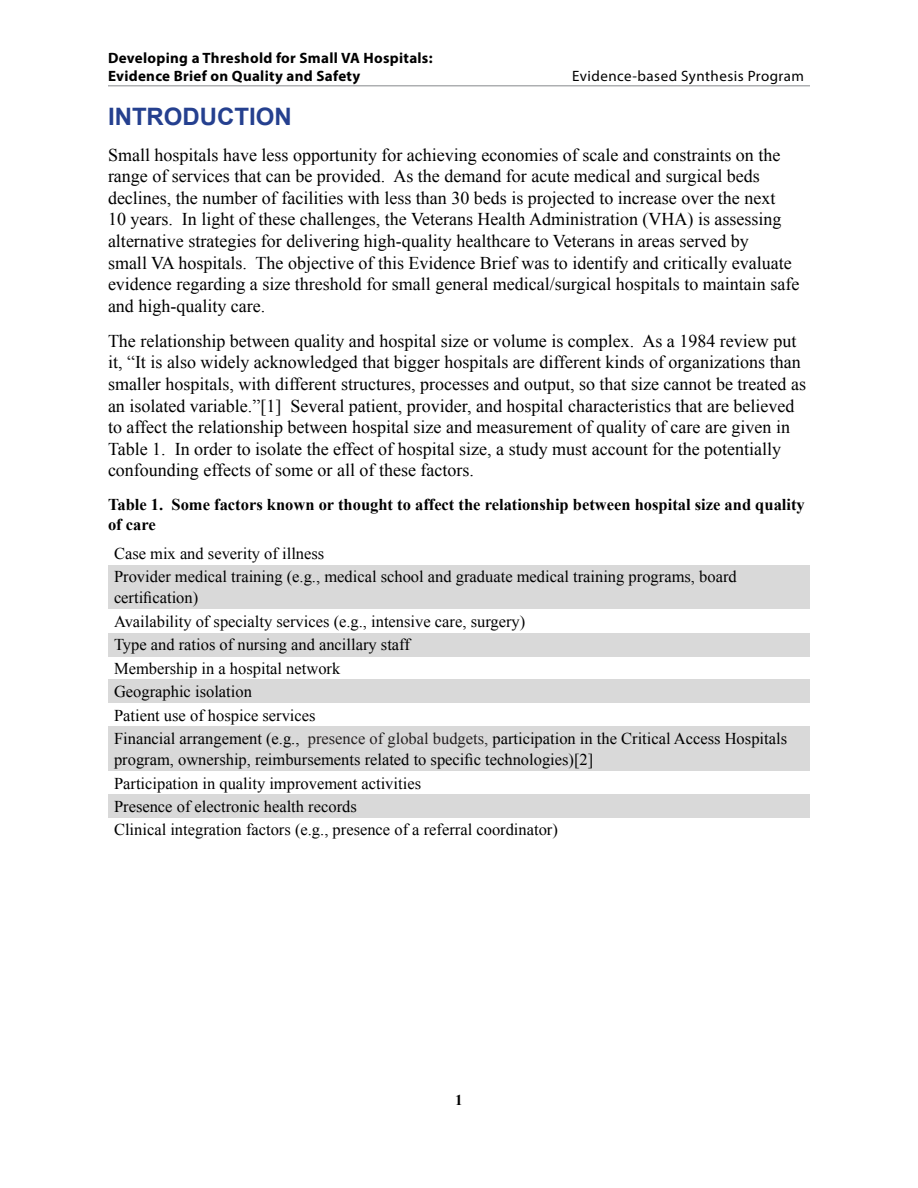
<style>
.page{position:relative;width:918px;height:1188px;background:#fff}
.page>*{position:absolute;margin:0;border:0;box-sizing:border-box;transform-origin:0 0}
.t1{font:700 24px "Arial";color:#25408f}
.t2{font:18px/21.6px "Times New Roman";color:#000}
.t3{font:16.5px/23.4px "Times New Roman";color:#000}
.t4{font:700 16.5px/19.8px "Times New Roman";color:#000}
.t5{font:700 15px/18px "Myriad Pro";letter-spacing:.02em;color:#000}
.t6{font:15px "Myriad Pro";letter-spacing:.03em;color:#000}
.t7{font:700 15px "Times New Roman";color:#000}
.s1{color:#231f20}
</style>
<div class="page">
<hr style="left:108px;top:85px;width:702px;height:1px;background:#939598">
<div style="left:108px;top:565px;width:702px;height:44px;background:#d9d9d9"></div>
<div style="left:108px;top:633px;width:702px;height:23px;background:#d9d9d9"></div>
<div style="left:108px;top:680px;width:702px;height:23px;background:#d9d9d9"></div>
<div style="left:108px;top:727px;width:702px;height:44px;background:#d9d9d9"></div>
<div style="left:108px;top:795px;width:702px;height:23px;background:#d9d9d9"></div>
<p class="t5" style="left:108px;top:48px;width:326px">Developing a Threshold for Small VA Hospitals:<br>Evidence Brief on Quality and Safety</p>
<p class="t6" style="left:572px;top:66px;width:233px">Evidence-based Synthesis Program</p>
<h2 class="t1" style="left:108px;top:101px;width:185px">INTRODUCTION</h2>
<p class="t2" style="left:108px;top:143px;width:693px">Small hospitals have less opportunity for achieving economies of scale and constraints on the range of services that can be provided. As the demand for acute medical and surgical beds declines, the number of facilities with less than 30 beds is projected to increase over the next<br>10 years. In light of these challenges, the Veterans Health Administration (VHA) is assessing alternative strategies for delivering high-quality healthcare to Veterans in areas served by<br>small VA hospitals. The objective of this Evidence Brief was to identify and critically evaluate evidence regarding a size threshold for small general medical/surgical hospitals to maintain safe and high-quality care.</p>
<p class="t2" style="left:108px;top:330px;width:700px">The relationship between quality and hospital size or volume is complex. As a 1984 review put it, “It is also widely acknowledged that bigger hospitals are different kinds of organizations than smaller hospitals, with different structures, processes and output, so that size cannot be treated as an isolated variable.”[1] Several patient, provider, and hospital characteristics that are believed to affect the relationship between hospital size and measurement of quality of care are given in Table 1. In order to isolate the effect of hospital size, a study must account for the potentially confounding effects of some or all of these factors.</p>
<p class="t4" style="left:108px;top:494px;width:698px">Table 1. Some factors known or thought to affect the relationship between hospital size and quality of care</p>
<p class="t3" style="left:114px;top:542px;width:624px">Case mix and severity of illness<br>Provider medical training (e.g., medical school and graduate medical training programs, board</p>
<p class="t3" style="left:114px;top:586px;width:86px">certification)</p>
<p class="t3" style="left:114px;top:609px;width:675px">Availability of specialty services (e.g., intensive care, surgery)<br>Type and ratios of nursing and ancillary staff<br>Membership in a hospital network<br>Geographic isolation<br>Patient use of hospice services<br>Financial arrangement (e.g., <span class="s1">presence of global budgets,</span> participation in the Critical Access Hospitals</p>
<p class="t3" style="left:114px;top:748px;width:481px">program, ownership, reimbursements related to specific technologies)[2]</p>
<p class="t3" style="left:114px;top:771px;width:445px">Participation in quality improvement activities<br>Presence of electronic health records<br>Clinical integration factors (e.g., presence of a referral coordinator)</p>
<p class="t7" style="left:455px;top:1090px;width:9px">1</p>
</div>
